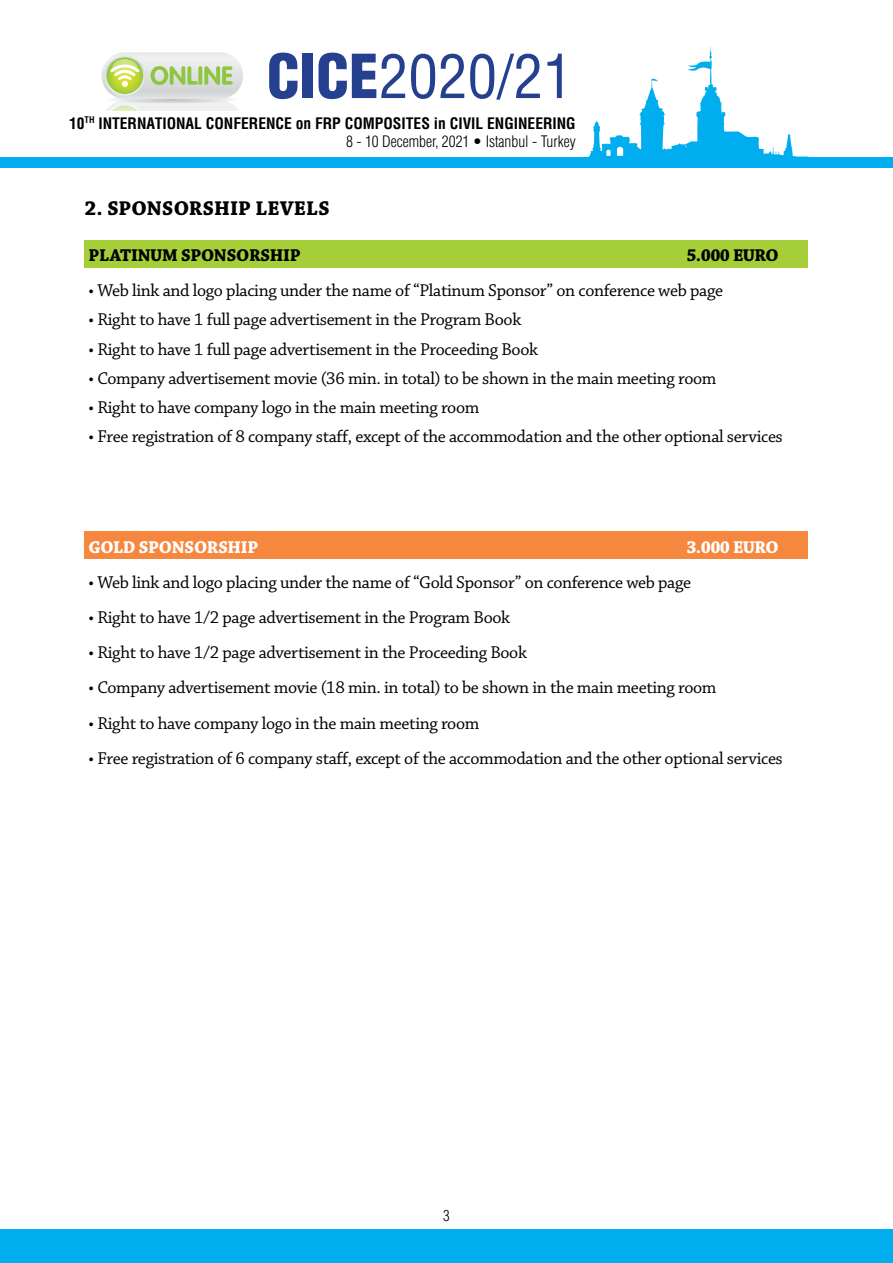
<style>
.page{position:relative;width:893px;height:1263px;background:#fff}
.page>*{position:absolute;margin:0;border:0;box-sizing:border-box;transform-origin:0 0}
.t1{font:59.1px "Helvetica Cond Normal Tr";color:#25408f}
.t2{font:700 21px "Chaparral Pro";color:#000}
.t3{font:18px "Chaparral Pro";letter-spacing:-.02em;color:#000}
.t4{font:700 18px "Chaparral Pro";letter-spacing:-.02em;color:#000}
.t5{font:700 18px "Chaparral Pro";letter-spacing:-.02em;color:#fff}
.t6{font:15.45px "Helvetica Cond Bold Tr";color:#000}
.t7{font:15.45px "Helvetica Condensed Light Tr";color:#000}
.t8{font:15px "Helvetica Condensed Light Tr";color:#000}
.s1{font-family:"Helvetica Condensed Black Tr"}
</style>
<div class="page">
<div style="left:0;top:1229px;width:893px;height:34px;background:#00aeef"></div>
<div style="left:0;top:158px;width:893px;height:10px;background:#00aeef"></div>
<svg style="left:589px;top:46px;width:219px;height:112px"></svg>
<svg style="left:106px;top:94px;width:133px;height:17px"></svg>
<div style="left:101px;top:52px;width:142px;height:47px;background:linear-gradient(to bottom,#f1f2f2,#d1d3d4);border-radius:23px"></div>
<svg style="left:105px;top:56px;width:40px;height:40px"></svg>
<svg style="left:107px;top:57px;width:36px;height:37px"></svg>
<svg style="left:151px;top:66px;width:47px;height:19px"></svg>
<svg style="left:198px;top:66px;width:4px;height:19px"></svg>
<svg style="left:204px;top:66px;width:29px;height:19px"></svg>
<svg style="left:110px;top:59px;width:29px;height:28px"></svg>
<div style="left:85px;top:240px;width:723px;height:27px;background:#a6ce39"></div>
<div style="left:85px;top:531px;width:723px;height:28px;background:#f6873f"></div>
<h1 class="t1" style="left:267px;top:40px;width:307px"><span class="s1">CICE</span>2020/21</h1>
<p class="t6" style="left:69px;top:114px;width:508px">10<sup>TH</sup> INTERNATIONAL CONFERENCE on FRP COMPOSITES in CIVIL ENGINEERING</p>
<p class="t7" style="left:346px;top:133px;width:231px">8 - 10 December, 2021 • Istanbul - Turkey</p>
<p class="t2" style="left:85px;top:196px;width:247px">2. SPONSORSHIP LEVELS</p>
<p class="t4" style="left:89px;top:245px;width:214px">PLATINUM SPONSORSHIP</p>
<p class="t4" style="left:686px;top:245px;width:94px">5.000 EURO</p>
<p class="t3" style="left:89px;top:281px;width:636px">• Web link and logo placing under the name of “Platinum Sponsor” on conference web page</p>
<p class="t3" style="left:89px;top:310px;width:434px">• Right to have 1 full page advertisement in the Program Book</p>
<p class="t3" style="left:89px;top:339px;width:451px">• Right to have 1 full page advertisement in the Proceeding Book</p>
<p class="t3" style="left:89px;top:368px;width:629px">• Company advertisement movie (36 min. in total) to be shown in the main meeting room</p>
<p class="t3" style="left:89px;top:397px;width:392px">• Right to have company logo in the main meeting room</p>
<p class="t3" style="left:89px;top:426px;width:696px">• Free registration of 8 company staff, except of the accommodation and the other optional services</p>
<p class="t5" style="left:89px;top:536px;width:171px">GOLD SPONSORSHIP</p>
<p class="t5" style="left:686px;top:536px;width:94px">3.000 EURO</p>
<p class="t3" style="left:89px;top:572px;width:604px">• Web link and logo placing under the name of “Gold Sponsor” on conference web page</p>
<p class="t3" style="left:89px;top:607px;width:423px">• Right to have 1/2 page advertisement in the Program Book</p>
<p class="t3" style="left:89px;top:643px;width:440px">• Right to have 1/2 page advertisement in the Proceeding Book</p>
<p class="t3" style="left:89px;top:678px;width:629px">• Company advertisement movie (18 min. in total) to be shown in the main meeting room</p>
<p class="t3" style="left:89px;top:713px;width:392px">• Right to have company logo in the main meeting room</p>
<p class="t3" style="left:89px;top:748px;width:696px">• Free registration of 6 company staff, except of the accommodation and the other optional services</p>
<p class="t8" style="left:443px;top:1206px;width:8px">3</p>
</div>
